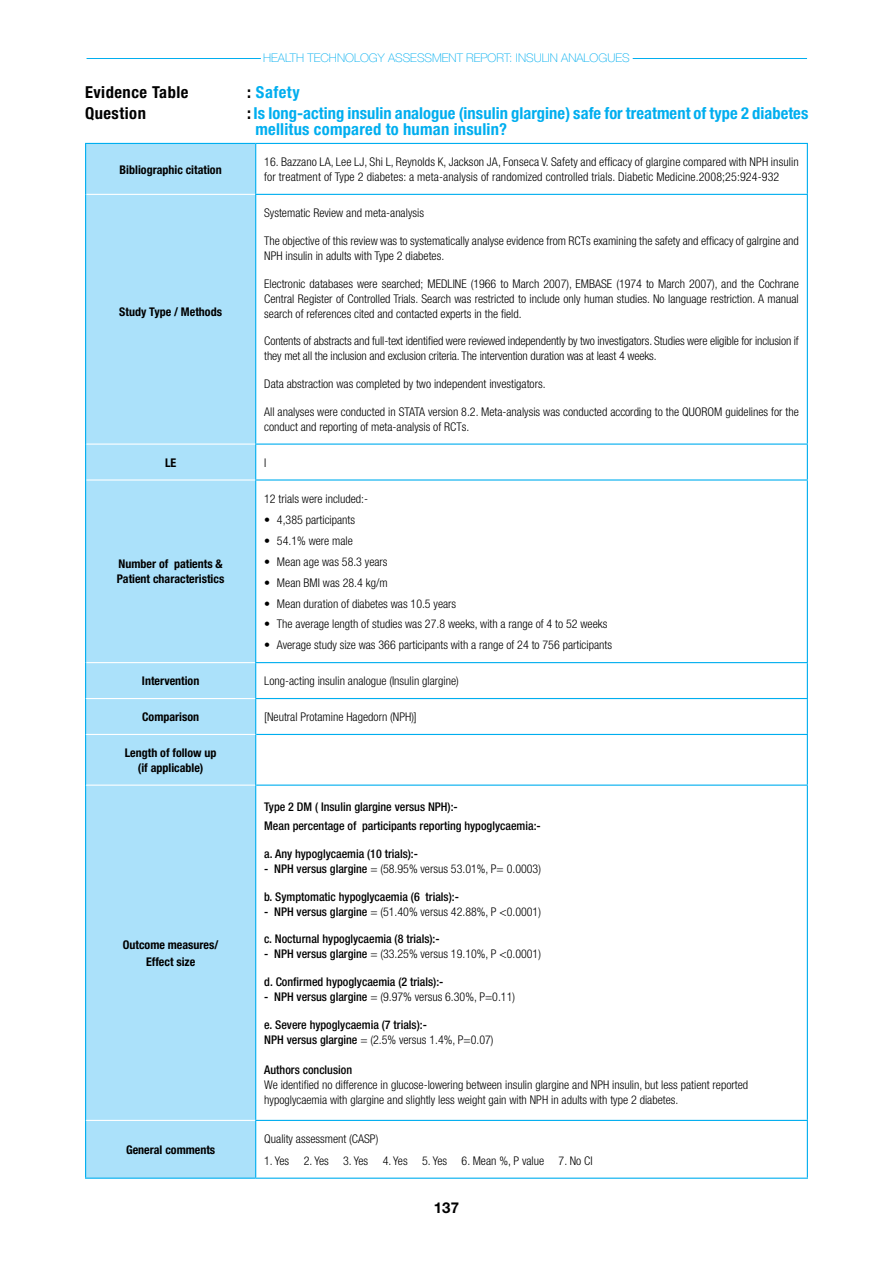
<style>
.page{position:relative;width:893px;height:1263px;background:#fff}
.page>*{position:absolute;margin:0;border:0;box-sizing:border-box;transform-origin:0 0}
.t1{font:700 condensed 16.5px/16.5px "Helvetica Neue";letter-spacing:.005em;color:#00aeef}
.t2{font:700 condensed 16.5px "Helvetica Neue";letter-spacing:.03em;color:#000}
.t3{font:700 15px "Helvetica Neue";color:#000}
.t4{font:300 condensed 12px/15px "Helvetica Neue";color:#000}
.t5{font:500 condensed 12px/19.2px "Helvetica Neue";color:#000}
.t6{font:700 condensed 12px/15px "Helvetica Neue";color:#000;text-align:center}
.t7{font:100 12px "Helvetica Neue";color:#00aeef}
.s1{color:#000}
.s2{font-weight:500}
.s3{font-weight:300}
</style>
<div class="page">
<hr style="left:87px;top:58px;width:174px;height:1px;background:#00aeef">
<hr style="left:633px;top:58px;width:174px;height:1px;background:#00aeef">
<div style="left:86px;top:144px;width:169px;height:554px;background:#abe1fa"></div>
<div style="left:86px;top:699px;width:169px;height:421px;background:#abe1fa"></div>
<div style="left:86px;top:1120px;width:170px;height:58px;background:#abe1fa"></div>
<hr style="left:86px;top:194px;width:169px;height:1px;background:#fff">
<hr style="left:86px;top:443px;width:169px;height:2px;background:#fff">
<hr style="left:86px;top:479px;width:169px;height:2px;background:#fff">
<hr style="left:86px;top:662px;width:169px;height:1px;background:#fff">
<hr style="left:85px;top:144px;width:1px;height:50px;background:#00aeef">
<hr style="left:85px;top:143px;width:171px;height:1px;background:#00aeef">
<hr style="left:255px;top:144px;width:1px;height:50px;background:#00aeef">
<hr style="left:256px;top:143px;width:552px;height:1px;background:#00aeef">
<hr style="left:807px;top:144px;width:1px;height:50px;background:#00aeef">
<hr style="left:85px;top:194px;width:1px;height:250px;background:#00aeef">
<hr style="left:85px;top:444px;width:1px;height:36px;background:#00aeef">
<hr style="left:85px;top:480px;width:1px;height:183px;background:#00aeef">
<hr style="left:85px;top:663px;width:1px;height:35px;background:#00aeef">
<hr style="left:85px;top:1120px;width:1px;height:57px;background:#00aeef">
<hr style="left:255px;top:195px;width:1px;height:248px;background:#00aeef">
<hr style="left:255px;top:445px;width:1px;height:34px;background:#00aeef">
<hr style="left:255px;top:481px;width:1px;height:181px;background:#00aeef">
<hr style="left:255px;top:663px;width:1px;height:35px;background:#00aeef">
<hr style="left:255px;top:194px;width:553px;height:1px;background:#00aeef">
<hr style="left:807px;top:195px;width:1px;height:248px;background:#00aeef">
<hr style="left:807px;top:445px;width:1px;height:34px;background:#00aeef">
<hr style="left:807px;top:481px;width:1px;height:181px;background:#00aeef">
<hr style="left:807px;top:663px;width:1px;height:35px;background:#00aeef">
<hr style="left:807px;top:699px;width:1px;height:35px;background:#00aeef">
<hr style="left:807px;top:786px;width:1px;height:334px;background:#00aeef">
<hr style="left:807px;top:1121px;width:1px;height:56px;background:#00aeef">
<hr style="left:255px;top:443px;width:553px;height:2px;background:#00aeef">
<hr style="left:255px;top:479px;width:553px;height:2px;background:#00aeef">
<hr style="left:255px;top:662px;width:553px;height:1px;background:#00aeef">
<hr style="left:255px;top:698px;width:553px;height:1px;background:#00aeef">
<hr style="left:255px;top:1120px;width:553px;height:1px;background:#00aeef">
<hr style="left:256px;top:1177px;width:552px;height:2px;background:#00aeef">
<hr style="left:256px;top:734px;width:552px;height:1px;background:#00aeef">
<hr style="left:256px;top:784px;width:552px;height:2px;background:#00aeef">
<hr style="left:807px;top:735px;width:1px;height:49px;background:#00aeef">
<hr style="left:255px;top:1121px;width:1px;height:56px;background:#00aeef">
<hr style="left:85px;top:1177px;width:171px;height:2px;background:#00aeef">
<hr style="left:85px;top:785px;width:1px;height:335px;background:#00aeef">
<hr style="left:255px;top:785px;width:1px;height:335px;background:#00aeef">
<hr style="left:86px;top:1120px;width:169px;height:1px;background:#fff">
<hr style="left:85px;top:698px;width:1px;height:36px;background:#00aeef">
<hr style="left:85px;top:734px;width:1px;height:51px;background:#00aeef">
<hr style="left:255px;top:699px;width:1px;height:35px;background:#00aeef">
<hr style="left:255px;top:734px;width:1px;height:51px;background:#00aeef">
<hr style="left:86px;top:734px;width:169px;height:1px;background:#fff">
<hr style="left:86px;top:784px;width:169px;height:2px;background:#fff">
<p class="t7" style="left:263px;top:51px;width:307px">HEALTH TECHNOLOGY ASSESSMENT REPORT: INSULIN ANALOG</p>
<p class="t7" style="left:607px;top:51px;width:16px">UES</p>
<h1 class="t2" style="left:85px;top:82px;width:105px">Evidence Table</h1>
<h1 class="t1" style="left:247px;top:84px;width:54px"><span class="s1">:</span> Safety</h1>
<h1 class="t2" style="left:85px;top:103px;width:62px">Question</h1>
<h1 class="t1" style="left:255px;top:104px;width:554px;text-indent:-8px"><span class="s1">:</span> Is long-acting insulin analogue (insulin glargine) safe for treatment of type 2 diabetes mellitus compared to human insulin?</h1>
<p class="t6" style="left:120px;top:162px;width:104px">Bibliographic citation</p>
<p class="t4" style="left:264px;top:154px;width:536px">16. Bazzano LA, Lee LJ, Shi L, Reynolds K, Jackson JA, Fonseca V. Safety and efficacy of glargine compared with NPH insulin for treatment of Type 2 diabetes: a meta-analysis of randomized controlled trials. Diabetic Medicine.2008;25:924-932</p>
<p class="t6" style="left:119px;top:304px;width:104px">Study Type / Methods</p>
<p class="t4" style="left:264px;top:205px;width:161px">Systematic Review and meta-analysis</p>
<p class="t4" style="left:264px;top:233px;width:536px">The objective of this review was to systematically analyse evidence from RCTs examining the safety and efficacy of galrgine and<br>NPH insulin in adults with Type 2 diabetes.</p>
<p class="t4" style="left:264px;top:276px;width:536px;text-align:justify">Electronic databases were searched; MEDLINE (1966 to March 2007), EMBASE (1974 to March 2007), and the Cochrane Central Register of Controlled Trials. Search was restricted to include only human studies. No language restriction. A manual search of references cited and contacted experts in the field.</p>
<p class="t4" style="left:264px;top:334px;width:536px">Contents of abstracts and full-text identified were reviewed independently by two investigators. Studies were eligible for inclusion if they met all the inclusion and exclusion criteria. The intervention duration was at least 4 weeks.</p>
<p class="t4" style="left:264px;top:376px;width:283px">Data abstraction was completed by two independent investigators.</p>
<p class="t4" style="left:264px;top:404px;width:536px">All analyses were conducted in STATA version 8.2. Meta-analysis was conducted according to the QUOROM guidelines for the conduct and reporting of meta-analysis of RCTs.</p>
<p class="t6" style="left:165px;top:455px;width:7px">LE</p>
<p class="t4" style="left:264px;top:455px;width:4px">I</p>
<p class="t6" style="left:117px;top:556px;width:109px;text-align:left">Number of patients &amp;<br>Patient characteristics</p>
<p class="t4" style="left:264px;top:491px;width:105px">12 trials were included:-</p>
<p class="t4" style="left:264px;top:512px;width:92px">• 4,385 participants</p>
<p class="t4" style="left:264px;top:533px;width:90px">• 54.1% were male</p>
<p class="t4" style="left:264px;top:554px;width:125px">• Mean age was 58.3 years</p>
<p class="t4" style="left:264px;top:575px;width:125px">• Mean BMI was 28.4 kg/m</p>
<p class="t4" style="left:264px;top:596px;width:194px">• Mean duration of diabetes was 10.5 years</p>
<p class="t4" style="left:264px;top:617px;width:345px">• The average length of studies was 27.8 weeks, with a range of 4 to 52 weeks</p>
<p class="t4" style="left:264px;top:638px;width:349px">• Average study size was 366 participants with a range of 24 to 756 participants</p>
<p class="t6" style="left:142px;top:673px;width:59px">Intervention</p>
<p class="t4" style="left:264px;top:673px;width:196px">Long-acting insulin analogue (Insulin glargine)</p>
<p class="t6" style="left:142px;top:709px;width:59px">Comparison</p>
<p class="t4" style="left:264px;top:709px;width:154px">[Neutral Protamine Hagedorn (NPH)]</p>
<p class="t6" style="left:125px;top:745px;width:93px">Length of follow up (if applicable)</p>
<p class="t6" style="left:123px;top:936px;width:97px;line-height:16.5px">Outcome measures/<br>Effect size</p>
<p class="t6" style="left:126px;top:1142px;width:91px">General comments</p>
<p class="t5" style="left:264px;top:797px;width:278px">Type 2 DM ( Insulin glargine versus NPH):-<br>Mean percentage of participants reporting hypoglycaemia:-</p>
<p class="t5" style="left:264px;top:844px;width:155px">a. Any hypoglycaemia (10 trials):-</p>
<p class="t4" style="left:264px;top:861px;width:278px"><span class="s2">- NPH versus glargine</span> = (58.95% versus 53.01%, P= 0.0003)</p>
<p class="t5" style="left:264px;top:887px;width:196px">b. Symptomatic hypoglycaemia (6 trials):-</p>
<p class="t4" style="left:264px;top:904px;width:278px"><span class="s2">- NPH versus glargine</span> = (51.40% versus 42.88%, P &lt;0.0001)</p>
<p class="t5" style="left:264px;top:929px;width:177px">c. Nocturnal hypoglycaemia (8 trials):-</p>
<p class="t4" style="left:264px;top:947px;width:278px"><span class="s2">- NPH versus glargine</span> = (33.25% versus 19.10%, P &lt;0.0001)</p>
<p class="t5" style="left:264px;top:972px;width:181px">d. Confirmed hypoglycaemia (2 trials):-</p>
<p class="t4" style="left:264px;top:989px;width:252px"><span class="s2">- NPH versus glargine</span> = (9.97% versus 6.30%, P=0.11)</p>
<p class="t5" style="left:264px;top:1017px;width:231px;line-height:15px">e. Severe hypoglycaemia (7 trials):-<br>NPH versus glargine <span class="s3">= (2.5% versus 1.4%, P=0.07)</span></p>
<p class="t5" style="left:264px;top:1060px;width:89px">Authors conclusion</p>
<p class="t4" style="left:264px;top:1077px;width:485px">We identified no difference in glucose-lowering between insulin glargine and NPH insulin, but less patient reported hypoglycaemia with glargine and slightly less weight gain with NPH in adults with type 2 diabetes.</p>
<p class="t4" style="left:264px;top:1131px;width:116px">Quality assessment (CASP)</p>
<p class="t4" style="left:264px;top:1153px;width:330px">1. Yes 2. Yes 3. Yes 4. Yes 5. Yes 6. Mean %, P value 7. No CI</p>
<p class="t3" style="left:434px;top:1199px;width:27px">137</p>
</div>
